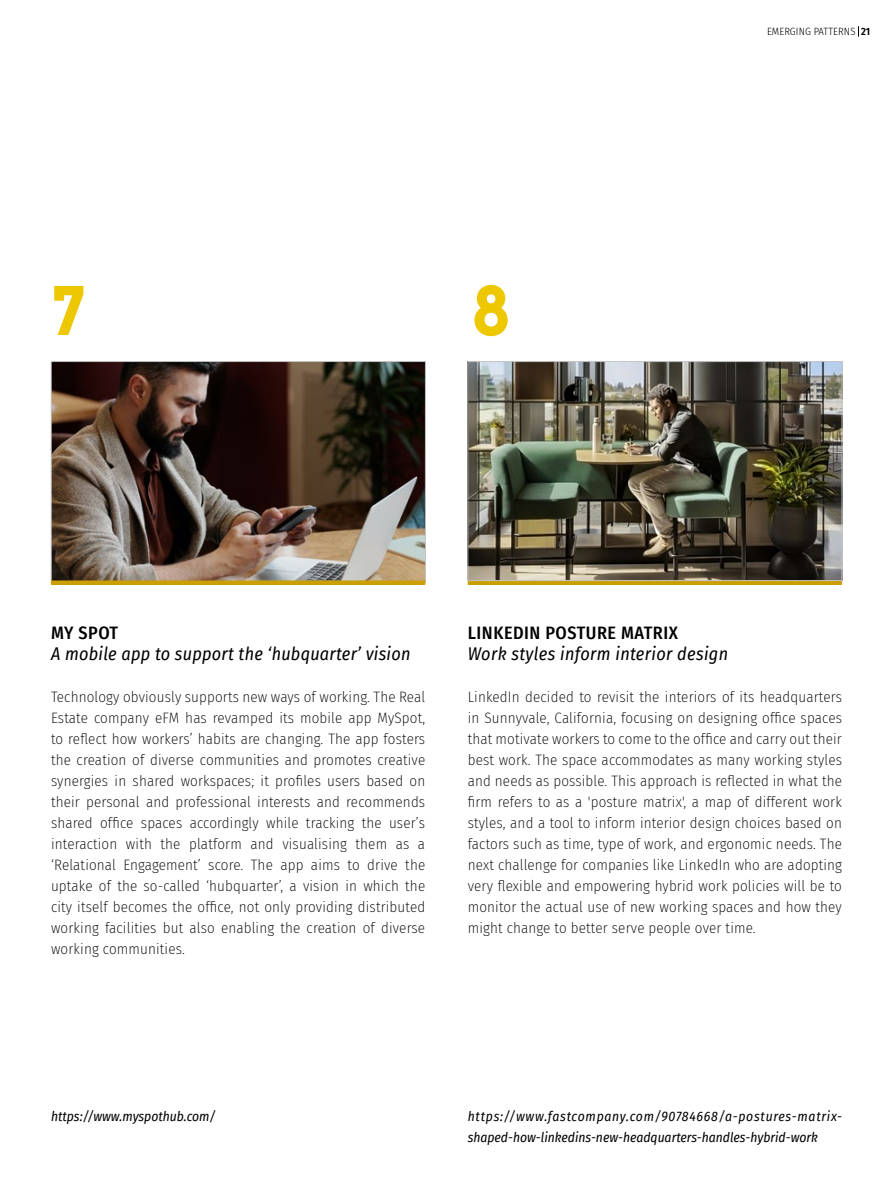
<style>
.page{position:relative;width:893px;height:1191px;background:#fff}
.page>*{position:absolute;margin:0;border:0;box-sizing:border-box;transform-origin:0 0}
.t1{font:900 69px "Sedus Head BETA";color:#edc700}
.t2{font:italic 18px "Fira Sans Condensed";letter-spacing:.015em;color:#000}
.t3{font:500 18px "Fira Sans Condensed";letter-spacing:.03em;color:#000}
.t4{font:200 15px/21px "Fira Sans Condensed";letter-spacing:.01em;color:#000;text-align:justify}
.t5{font:italic 13.5px/21px "Fira Sans Condensed";color:#000}
.t6{font:300 10.5px "Fira Sans Condensed";letter-spacing:.01em;color:#000}
.s1{font-weight:600}
</style>
<div class="page">
<img style="left:53px;top:363px;width:370px;height:217px">
<div style="left:51px;top:580px;width:374px;height:5px;background:#cb9f00"></div>
<svg style="left:468px;top:580px;width:374px;height:5px;background:#c8a529"></svg>
<img style="left:470px;top:363px;width:370px;height:215px">
<div style="left:468px;top:361px;width:374px;height:219px;border:1px solid #c4c4c4"></div>
<h1 class="t1" style="left:52px;top:268px;width:34px">7</h1>
<h1 class="t1" style="left:472px;top:268px;width:40px">8</h1>
<p class="t6" style="left:767px;top:24px;width:105px">EMERGING PATTERNS <span class="s1">21</span></p>
<p class="t3" style="left:51px;top:618px;width:69px">MY SPOT</p>
<p class="t2" style="left:51px;top:640px;width:361px">A mobile app to support the ‘hubquarter’ vision</p>
<p class="t4" style="left:51px;top:686px;width:376px">Technology obviously supports new ways of working. The Real Estate company eFM has revamped its mobile app MySpot, to reflect how workers’ habits are changing. The app fosters the creation of diverse communities and promotes creative synergies in shared workspaces; it profiles users based on their personal and professional interests and recommends shared office spaces accordingly while tracking the user’s interaction with the platform and visualising them as a ‘Relational Engagement’ score. The app aims to drive the uptake of the so-called ‘hubquarter’, a vision in which the city itself becomes the office, not only providing distributed working facilities but also enabling the creation of diverse working communities.</p>
<p class="t3" style="left:468px;top:618px;width:212px">LINKEDIN POSTURE MATRIX</p>
<p class="t2" style="left:468px;top:640px;width:262px">Work styles inform interior design</p>
<p class="t4" style="left:468px;top:686px;width:376px">LinkedIn decided to revisit the interiors of its headquarters in Sunnyvale, California, focusing on designing office spaces that motivate workers to come to the office and carry out their best work. The space accommodates as many working styles and needs as possible. This approach is reflected in what the firm refers to as a 'posture matrix', a map of different work styles, and a tool to inform interior design choices based on factors such as time, type of work, and ergonomic needs. The next challenge for companies like LinkedIn who are adopting very flexible and empowering hybrid work policies will be to monitor the actual use of new working spaces and how they might change to better serve people over time.</p>
<p class="t5" style="left:51px;top:1105px;width:166px">https://www.myspothub.com/</p>
<p class="t5" style="left:468px;top:1105px;width:376px">https://www.fastcompany.com/90784668/a-postures-matrix&shy;shaped-how-linkedins-new-headquarters-handles-hybrid-work</p>
</div>
